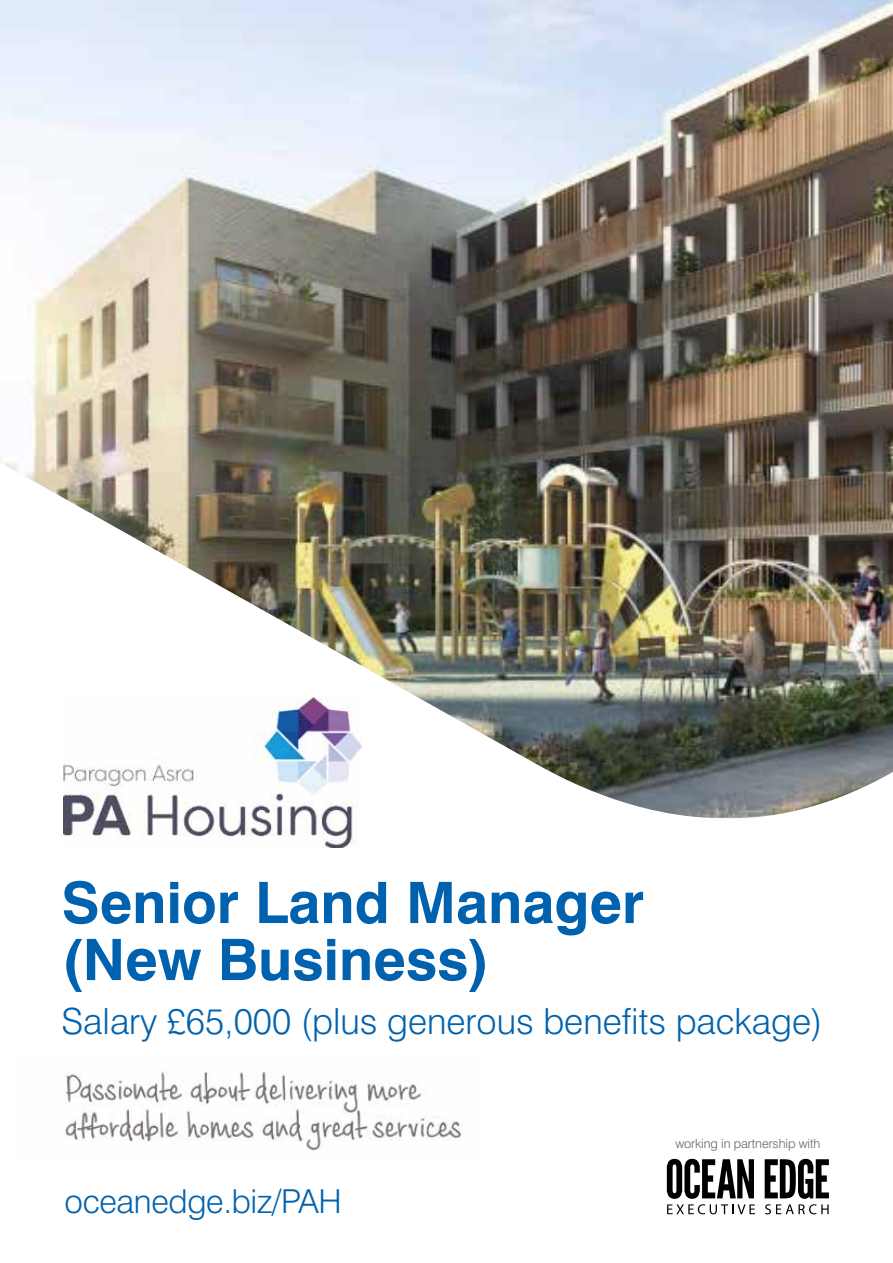
<style>
.page{position:relative;width:893px;height:1263px;background:#fff}
.page>*{position:absolute;margin:0;border:0;box-sizing:border-box;transform-origin:0 0}
.t1{font:700 57.3px/57px "Swiss 721 BT";color:#0062ae}
.t2{font:300 36px "Swiss 721 BT";color:#0062ae}
.t3{font:300 33px "Swiss 721 BT";letter-spacing:-.01em;color:#0062ae}
.t4{font:300 12.75px "Swiss 721 BT";letter-spacing:-.005em;color:#646363}
</style>
<div class="page">
<img style="left:0;top:0;width:893px;height:434px">
<img style="left:0;top:434px;width:893px;height:414px">
<img style="left:64px;top:697px;width:298px;height:150px">
<svg style="left:667px;top:1159px;width:88px;height:55px"></svg>
<svg style="left:765px;top:1159px;width:64px;height:55px"></svg>
<img style="left:64px;top:1071px;width:398px;height:79px">
<h1 class="t1" style="left:61px;top:874px;width:584px">Senior Land Manager (New Business)</h1>
<p class="t2" style="left:61px;top:999px;width:762px">Salary £65,000 (plus generous benefits package)</p>
<p class="t3" style="left:65px;top:1181px;width:278px">oceanedge.biz/PAH</p>
<p class="t4" style="left:675px;top:1136px;width:147px">working in partnership with</p>
</div>
